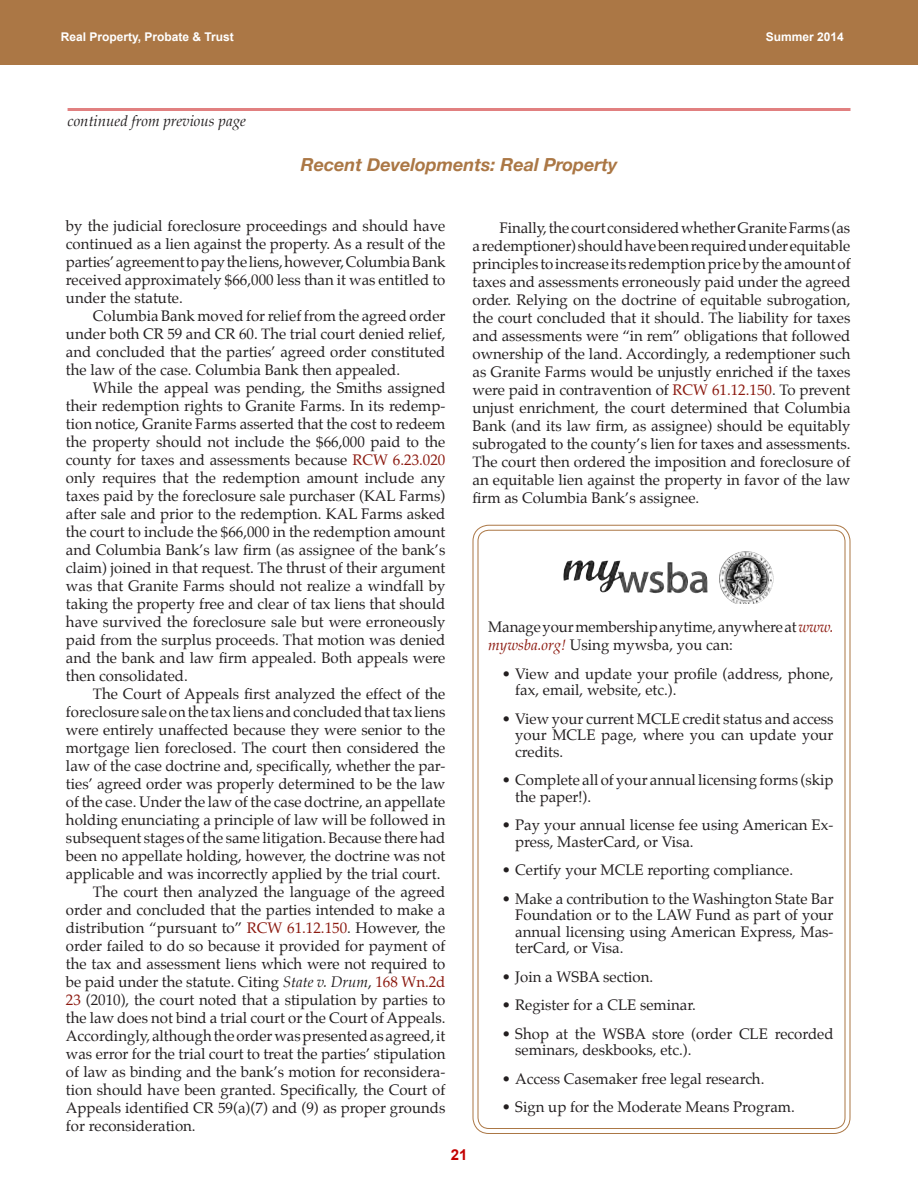
<style>
.page{position:relative;width:918px;height:1188px;background:#fff}
.page>*{position:absolute;margin:0;border:0;box-sizing:border-box;transform-origin:0 0}
.title_continue{font:italic 700 18px "Helvetica Neue";color:#ab7745}
.body{font:15px/18px "Palatino";color:#231f20;text-align:justify}
.bullet{font:15px/16.5px "Palatino";color:#231f20}
.bodywspnoind{font:15px/18px "Palatino";letter-spacing:-.01em;color:#231f20}
.continued_from{font:italic 15px "Palatino";color:#231f20}
.t1{font:700 15px "Arial";color:#c30000}
.t2{font:700 12px "Arial";color:#fff}
.s1{color:#8b180e}
.s2{font-style:italic}
.s3{font-style:italic;color:#8b180e}
</style>
<div class="page">
<div style="left:0;top:0;width:918px;height:65px;background:#ab7745"></div>
<hr style="left:68px;top:108px;width:783px;height:3px;background:#e18080">
<div style="left:472px;top:525px;width:378px;height:609px;border:6px solid #fff;border-radius:14px"></div>
<img style="left:719px;top:551px;width:50px;height:53px">
<p class="t2" style="left:61px;top:28px;width:175px">Real Property, Probate &amp; Trust</p>
<p class="t2" style="left:766px;top:28px;width:80px">Summer 2014</p>
<p class="continued_from" style="left:68px;top:109px;width:180px">continued from previous page</p>
<p class="title_continue" style="left:301px;top:153px;width:318px">Recent Developments: Real Property</p>
<p class="body" style="left:66px;top:217px;width:381px">by the judicial foreclosure proceedings and should have continued as a lien against the property. As a result of the parties’ agreement to pay the liens, however, Columbia Bank received approximately $66,000 less than it was entitled to under the statute.</p>
<p class="body" style="left:66px;top:307px;width:381px;text-indent:27px">Columbia Bank moved for relief from the agreed order under both CR 59 and CR 60. The trial court denied relief, and concluded that the parties’ agreed order constituted the law of the case. Columbia Bank then appealed.</p>
<p class="body" style="left:66px;top:379px;width:381px;text-indent:27px">While the appeal was pending, the Smiths assigned their redemption rights to Granite Farms. In its redemp&shy;tion notice, Granite Farms asserted that the cost to redeem the property should not include the $66,000 paid to the county for taxes and assessments because <span class="s1">RCW 6.23.020 </span>only requires that the redemption amount include any taxes paid by the foreclosure sale purchaser (KAL Farms) after sale and prior to the redemption. KAL Farms asked the court to include the $66,000 in the redemption amount and Columbia Bank’s law firm (as assignee of the bank’s claim) joined in that request. The thrust of their argument was that Granite Farms should not realize a windfall by taking the property free and clear of tax liens that should have survived the foreclosure sale but were erroneously paid from the surplus proceeds. That motion was denied and the bank and law firm appealed. Both appeals were then consolidated.</p>
<p class="body" style="left:66px;top:685px;width:381px;text-indent:27px">The Court of Appeals first analyzed the effect of the foreclosure sale on the tax liens and concluded that tax liens were entirely unaffected because they were senior to the mortgage lien foreclosed. The court then considered the law of the case doctrine and, specifically, whether the par&shy;ties’ agreed order was properly determined to be the law of the case. Under the law of the case doctrine, an appellate holding enunciating a principle of law will be followed in subsequent stages of the same litigation. Because there had been no appellate holding, however, the doctrine was not applicable and was incorrectly applied by the trial court.</p>
<p class="body" style="left:66px;top:883px;width:381px;text-indent:27px">The court then analyzed the language of the agreed order and concluded that the parties intended to make a distribution “pursuant to” <span class="s1">RCW 61.12.150</span>. However, the order failed to do so because it provided for payment of the tax and assessment liens which were not required to be paid under the statute. Citing <span class="s2">State v. Drum</span>, <span class="s1">168 Wn.2d 23</span> (2010), the court noted that a stipulation by parties to the law does not bind a trial court or the Court of Appeals.<br>Accordingly, although the order was presented as agreed, it was error for the trial court to treat the parties’ stipulation of law as binding and the bank’s motion for reconsidera&shy;tion should have been granted. Specifically, the Court of Appeals identified CR 59(a)(7) and (9) as proper grounds for reconsideration.</p>
<p class="body" style="left:472px;top:219px;width:380px;text-indent:27px">Finally, the court considered whether Granite Farms (as a redemptioner) should have been required under equitable principles to increase its redemption price by the amount of taxes and assessments erroneously paid under the agreed order. Relying on the doctrine of equitable subrogation, the court concluded that it should. The liability for taxes and assessments were “in rem” obligations that followed ownership of the land. Accordingly, a redemptioner such as Granite Farms would be unjustly enriched if the taxes were paid in contravention of <span class="s1">RCW 61.12.150</span>. To prevent unjust enrichment, the court determined that Columbia Bank (and its law firm, as assignee) should be equitably subrogated to the county’s lien for taxes and assessments.<br>The court then ordered the imposition and foreclosure of an equitable lien against the property in favor of the law firm as Columbia Bank’s assignee.</p>
<p class="bodywspnoind" style="left:488px;top:618px;width:347px">Manage your membership anytime, anywhere at <span class="s3">www. mywsba.org!</span> Using mywsba, you can:</p>
<p class="bullet" style="left:515px;top:665px;width:320px;text-indent:-14px">• View and update your profile (address, phone, fax, email, website, etc.).</p>
<p class="bullet" style="left:515px;top:710px;width:320px;text-align:justify;text-indent:-14px">• View your current MCLE credit status and access your MCLE page, where you can update your credits.</p>
<p class="bullet" style="left:515px;top:772px;width:320px;text-indent:-14px">• Complete all of your annual licensing forms (skip the paper!).</p>
<p class="bullet" style="left:515px;top:817px;width:320px;text-indent:-14px">• Pay your annual license fee using American Ex&shy;press, MasterCard, or Visa.</p>
<p class="bullet" style="left:502px;top:862px;width:293px">• Certify your MCLE reporting compliance.</p>
<p class="bullet" style="left:515px;top:890px;width:320px;text-align:justify;text-indent:-14px">• Make a contribution to the Washington State Bar Foundation or to the LAW Fund as part of your annual licensing using American Express, Mas&shy;terCard, or Visa.</p>
<p class="bullet" style="left:502px;top:968px;width:153px">• Join a WSBA section.</p>
<p class="bullet" style="left:502px;top:997px;width:196px">• Register for a CLE seminar.</p>
<p class="bullet" style="left:515px;top:1025px;width:320px;text-indent:-14px">• Shop at the WSBA store (order CLE recorded seminars, deskbooks, etc.).</p>
<p class="bullet" style="left:502px;top:1070px;width:264px">• Access Casemaker free legal research.</p>
<p class="bullet" style="left:502px;top:1099px;width:295px">• Sign up for the Moderate Means Program.</p>
<p class="t1" style="left:451px;top:1145px;width:18px">21</p>
</div>
